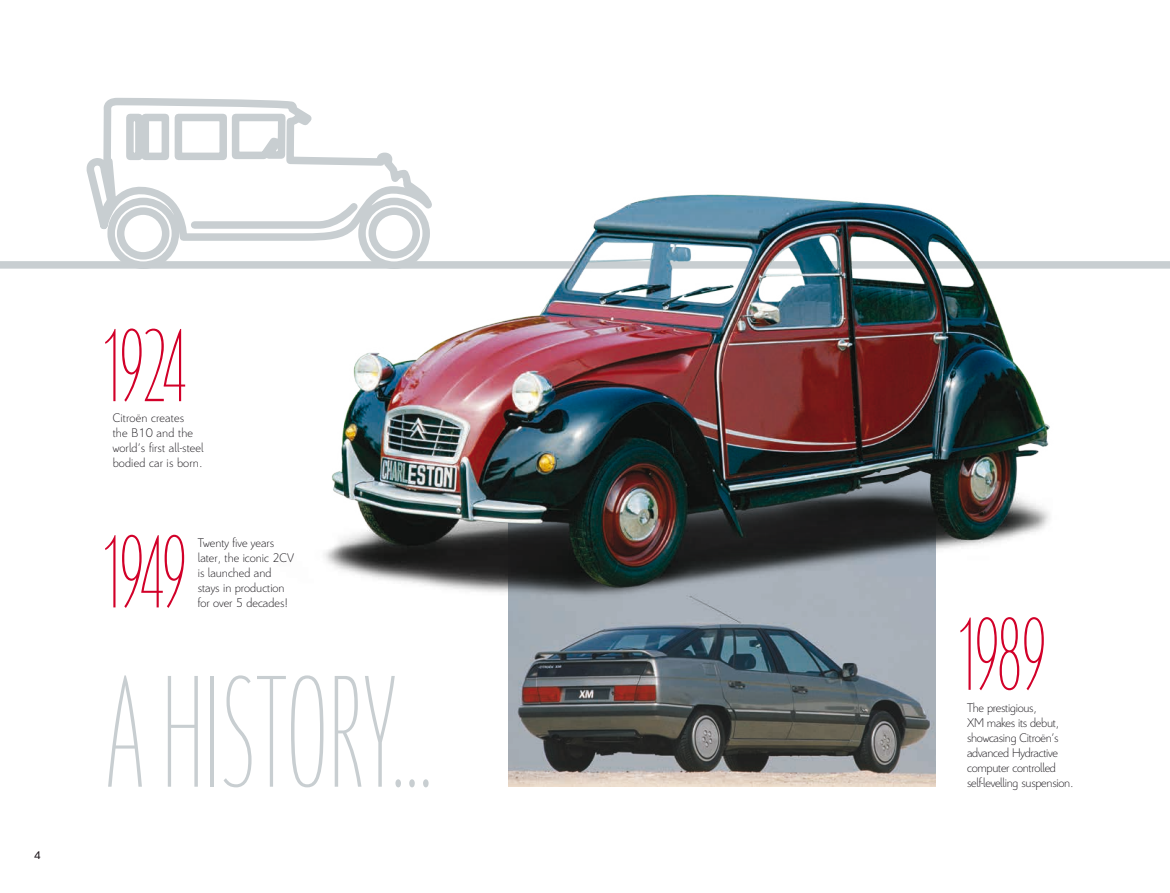
<style>
.page{position:relative;width:1170px;height:893px;background:#fff}
.page>*{position:absolute;margin:0;border:0;box-sizing:border-box;transform-origin:0 0}
.t1{font:172.5px "CI Tbeta";letter-spacing:.015em;color:#c8ced1}
.t2{font:112.5px "CI Tbeta";letter-spacing:-.03em;color:#d20029}
.t3{font:300 13.5px/15px "Citroen";color:#1a171c}
.t4{font:300 13.5px/15px "Citroen";letter-spacing:-.02em;color:#1a171c}
.t5{font:12px "Citroen";color:#1c151a}
</style>
<div class="page">
<div style="left:0;top:261px;width:1169px;height:8px;background:#c8ced1"></div>
<img style="left:508px;top:640px;width:427px;height:147px">
<img style="left:324px;top:194px;width:775px;height:446px">
<svg style="left:84px;top:97px;width:353px;height:176px"></svg>
<svg style="left:187px;top:199px;width:174px;height:33px"></svg>
<p class="t5" style="left:34px;top:849px;width:8px">4</p>
<h2 class="t2" style="left:100px;top:301px;width:88px">1924</h2>
<p class="t3" style="left:113px;top:410px;width:93px">Citroën creates<br>the B10 and the world’s first all-steel bodied car is born.</p>
<h2 class="t2" style="left:100px;top:507px;width:88px">1949</h2>
<p class="t3" style="left:198px;top:535px;width:98px">Twenty five years later, the iconic 2CV is launched and stays in production for over 5 decades!</p>
<h1 class="t1" style="left:106px;top:633px;width:328px">A HISTORY...</h1>
<h2 class="t2" style="left:955px;top:590px;width:92px">1989</h2>
<p class="t4" style="left:966px;top:700px;width:108px">The prestigious,<br>XM makes its debut, showcasing Citroën’s advanced Hydractive computer controlled self-levelling suspension.</p>
</div>
